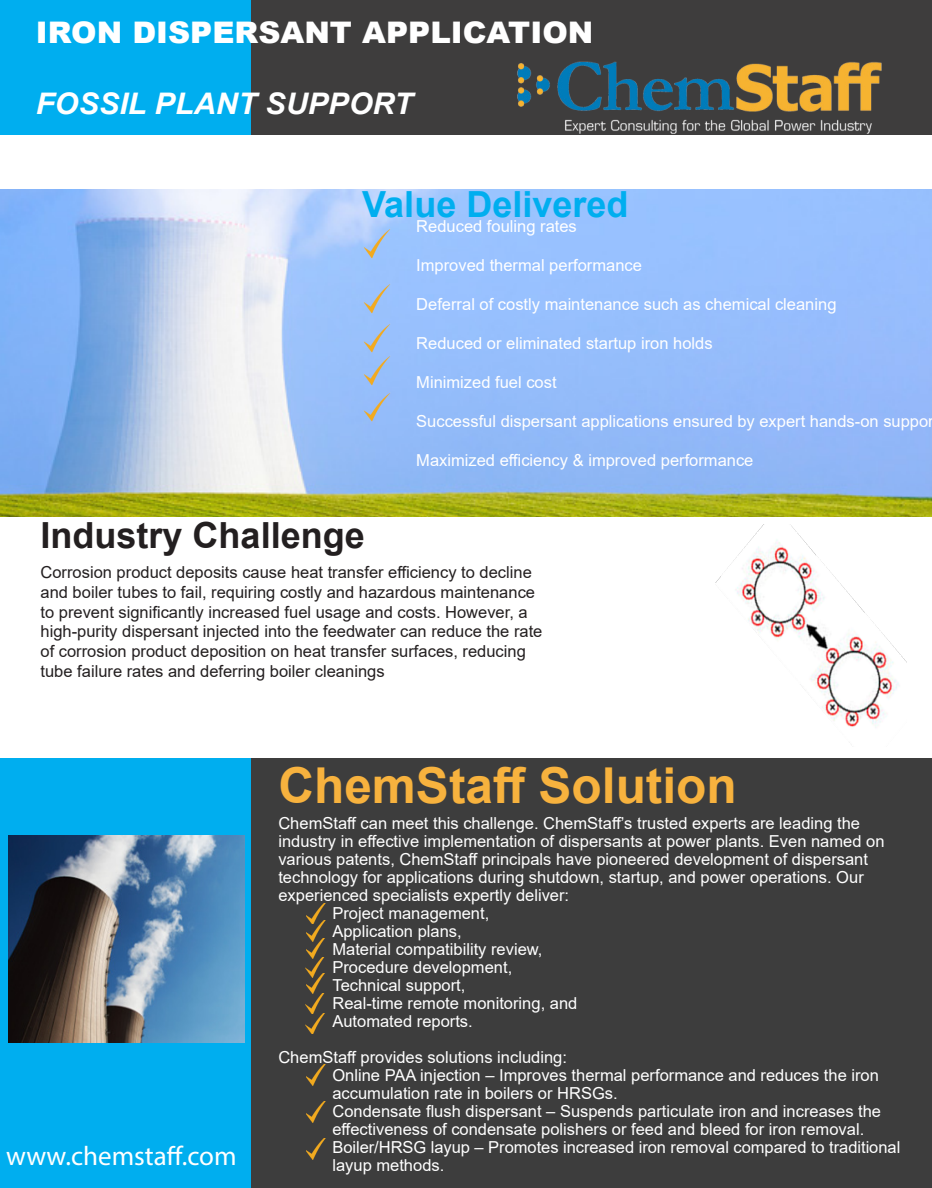
<style>
.page{position:relative;width:932px;height:1188px;background:#fff}
.page>*{position:absolute;margin:0;border:0;box-sizing:border-box;transform-origin:0 0}
.t1{font:700 49.5px "Arial";color:#f7b23e}
.t2{font:700 36px "Arial";color:#231f20}
.t3{font:700 36px "Arial";color:#00aeef}
.t4{font:900 29.7px "Arial";color:#fff}
.t5{font:italic 700 29.7px "Arial";color:#fff}
.t6{font:27px "Myriad Pro";color:#fff}
.t7{font:16.5px/18px "Arial";color:#fff}
.t8{font:16.5px/19.8px "Arial";color:#231f20}
</style>
<div class="page">
<img style="left:0;top:190px;width:932px;height:327px">
<div style="left:248px;top:758px;width:684px;height:430px;background:#3d3d3d"></div>
<div style="left:245px;top:0;width:687px;height:134px;background:#3e3d3d"></div>
<div style="left:0;top:0;width:250px;height:135px;background:#00aeef"></div>
<div style="left:0;top:758px;width:250px;height:430px;background:#00aeef"></div>
<img style="left:505px;top:61px;width:382px;height:74px">
<img style="left:362px;top:282px;width:30px;height:33px">
<img style="left:362px;top:227px;width:30px;height:34px">
<img style="left:362px;top:390px;width:30px;height:34px">
<img style="left:362px;top:355px;width:30px;height:32px">
<img style="left:362px;top:321px;width:30px;height:34px">
<img style="left:306px;top:1139px;width:19px;height:20px">
<img style="left:306px;top:1065px;width:19px;height:20px">
<img style="left:8px;top:836px;width:236px;height:207px">
<img style="left:715px;top:524px;width:191px;height:203px">
<img style="left:306px;top:977px;width:19px;height:57px">
<img style="left:306px;top:941px;width:19px;height:36px">
<img style="left:306px;top:924px;width:19px;height:17px">
<img style="left:306px;top:904px;width:20px;height:20px">
<img style="left:306px;top:1102px;width:19px;height:20px">
<p class="t4" style="left:36px;top:11px;width:559px">IRON DISPERSANT APPLICATION</p>
<p class="t5" style="left:36px;top:84px;width:378px">FOSSIL PLANT SUPPORT</p>
<p class="t3" style="left:362px;top:179px;width:268px">Value Delivered</p>
<p class="t2" style="left:40px;top:510px;width:326px">Industry Challenge</p>
<p class="t7" style="left:416px;top:217px;width:162px">Reduced fouling rates</p>
<p class="t7" style="left:416px;top:256px;width:227px">Improved thermal performance</p>
<p class="t7" style="left:416px;top:295px;width:421px">Deferral of costly maintenance such as chemical cleaning</p>
<p class="t7" style="left:416px;top:334px;width:298px">Reduced or eliminated startup iron holds</p>
<p class="t7" style="left:416px;top:373px;width:142px">Minimized fuel cost</p>
<p class="t7" style="left:416px;top:412px;width:519px">Successful dispersant applications ensured by expert hands-on suppor</p>
<p class="t7" style="left:416px;top:451px;width:339px">Maximized efficiency &amp; improved performance</p>
<p class="t8" style="left:40px;top:562px;width:503px">Corrosion product deposits cause heat transfer efficiency to decline and boiler tubes to fail, requiring costly and hazardous maintenance to prevent significantly increased fuel usage and costs. However, a high-purity dispersant injected into the feedwater can reduce the rate of corrosion product deposition on heat transfer surfaces, reducing tube failure rates and deferring boiler cleanings</p>
<p class="t6" style="left:6px;top:1140px;width:232px">www.chemstaff.com</p>
<p class="t1" style="left:278px;top:751px;width:460px">ChemStaff Solution</p>
<p class="t7" style="left:278px;top:814px;width:607px">ChemStaff can meet this challenge. ChemStaff’s trusted experts are leading the industry in effective implementation of dispersants at power plants. Even named on various patents, ChemStaff principals have pioneered development of dispersant technology for applications during shutdown, startup, and power operations. Our</p>
<p class="t7" style="left:278px;top:886px;width:292px">experienced specialists expertly deliver:</p>
<p class="t7" style="left:332px;top:904px;width:158px">Project management,</p>
<p class="t7" style="left:332px;top:922px;width:131px">Application plans,</p>
<p class="t7" style="left:332px;top:940px;width:211px">Material compatibility review,</p>
<p class="t7" style="left:332px;top:958px;width:181px">Procedure development,</p>
<p class="t7" style="left:332px;top:976px;width:134px">Technical support,</p>
<p class="t7" style="left:332px;top:994px;width:246px">Real-time remote monitoring, and</p>
<p class="t7" style="left:332px;top:1012px;width:142px">Automated reports.</p>
<p class="t7" style="left:278px;top:1048px;width:290px">ChemStaff provides solutions including:</p>
<p class="t7" style="left:332px;top:1066px;width:548px">Online PAA injection – Improves thermal performance and reduces the iron accumulation rate in boilers or HRSGs.</p>
<p class="t7" style="left:332px;top:1102px;width:550px">Condensate flush dispersant – Suspends particulate iron and increases the effectiveness of condensate polishers or feed and bleed for iron removal.</p>
<p class="t7" style="left:332px;top:1138px;width:569px">Boiler/HRSG layup – Promotes increased iron removal compared to traditional layup methods.</p>
</div>
